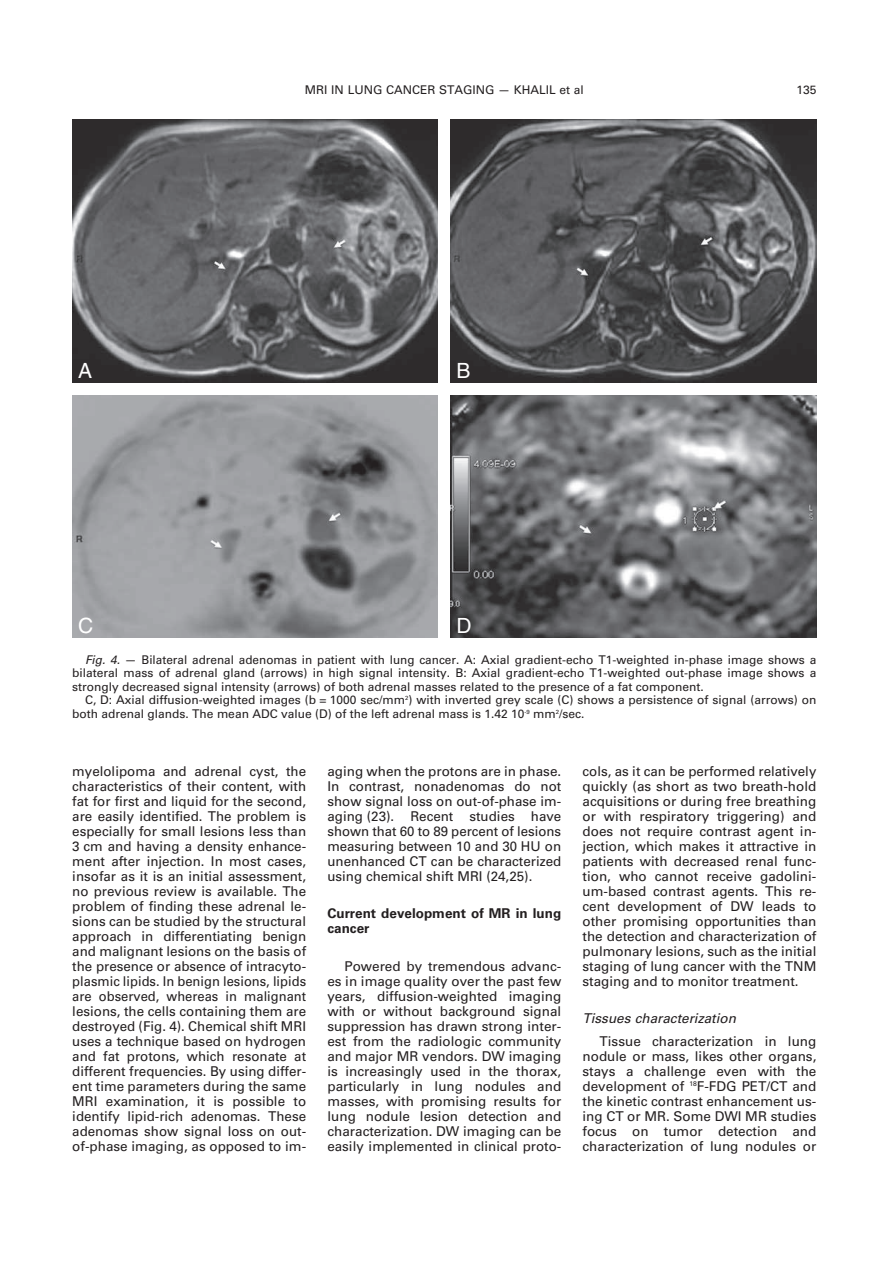
<style>
.page{position:relative;width:893px;height:1263px;background:#fff}
.page>*{position:absolute;margin:0;border:0;box-sizing:border-box;transform-origin:0 0}
.t1{font:21px "Helvetica LT Std";color:#fff}
.t2{font:13.5px/15px "Univers";color:#231f20;text-align:justify}
.t3{font:700 13.5px/15px "Univers";color:#231f20}
.t4{font:italic 13.5px "Univers";color:#231f20}
.t5{font:12px/13.5px "Univers";color:#231f20;text-align:justify}
.t6{font:12px "Univers";color:#231f20}
.s1{font-style:inherit}
.s2{font-style:italic}
</style>
<div class="page">
<img style="left:72px;top:119px;width:366px;height:264px">
<img style="left:451px;top:119px;width:365px;height:264px">
<img style="left:72px;top:395px;width:366px;height:243px">
<img style="left:451px;top:395px;width:365px;height:243px">
<p class="t6" style="left:305px;top:83px;width:280px">MRI IN LUNG CANCER STAGING — KHALIL <span class="s1">et al</span></p>
<p class="t5" style="left:796px;top:83px;width:22px">135</p>
<h1 class="t1" style="left:78px;top:358px;width:16px">A</h1>
<h1 class="t1" style="left:456px;top:358px;width:16px">B</h1>
<h1 class="t1" style="left:78px;top:613px;width:17px">C</h1>
<h1 class="t1" style="left:456px;top:613px;width:17px">D</h1>
<p class="t5" style="left:72px;top:653px;width:746px;text-indent:13px"><span class="s2">Fig. 4.</span> — Bilateral adrenal adenomas in patient with lung cancer. A: Axial gradient-echo T1-weighted in-phase image shows a bilateral mass of adrenal gland (arrows) in high signal intensity. B: Axial gradient-echo T1-weighted out-phase image shows a strongly decreased signal intensity (arrows) of both adrenal masses related to the presence of a fat component.</p>
<p class="t5" style="left:72px;top:693px;width:746px;text-indent:13px">C, D: Axial diffusion-weighted images (b = 1000 sec/mm<sup>2</sup>) with inverted grey scale (C) shows a persistence of signal (arrows) on both adrenal glands. The mean ADC value (D) of the left adrenal mass is 1.42 10<sup>-9</sup> mm<sup>2</sup>/sec.</p>
<p class="t2" style="left:72px;top:763px;width:235px">myelolipoma and adrenal cyst, the characteristics of their content, with fat for first and liquid for the second, are easily identified. The problem is especially for small lesions less than 3 cm and having a density enhance&shy;ment after injection. In most cases, insofar as it is an initial assessment, no previous review is available. The problem of finding these adrenal le&shy;sions can be studied by the structural approach in differentiating benign and malignant lesions on the basis of the presence or absence of intracyto&shy;plasmic lipids. In benign lesions, lipids are observed, whereas in malignant lesions, the cells containing them are destroyed (Fig. 4). Chemical shift MRI uses a technique based on hydrogen and fat protons, which resonate at different frequencies. By using differ&shy;ent time parameters during the same MRI examination, it is possible to identify lipid-rich adenomas. These adenomas show signal loss on out&shy;of-phase imaging, as opposed to im-</p>
<p class="t2" style="left:327px;top:763px;width:235px">aging when the protons are in phase.<br>In contrast, nonadenomas do not show signal loss on out-of-phase im&shy;aging (23). Recent studies have shown that 60 to 89 percent of lesions measuring between 10 and 30 HU on unenhanced CT can be characterized using chemical shift MRI (24,25).</p>
<p class="t3" style="left:327px;top:906px;width:235px">Current development of MR in lung cancer</p>
<p class="t2" style="left:327px;top:958px;width:235px;text-indent:17px">Powered by tremendous advanc&shy;es in image quality over the past few years, diffusion-weighted imaging with or without background signal suppression has drawn strong inter&shy;est from the radiologic community and major MR vendors. DW imaging is increasingly used in the thorax, particularly in lung nodules and masses, with promising results for lung nodule lesion detection and characterization. DW imaging can be easily implemented in clinical proto-</p>
<p class="t2" style="left:583px;top:763px;width:235px">cols, as it can be performed relatively quickly (as short as two breath-hold acquisitions or during free breathing or with respiratory triggering) and does not require contrast agent in&shy;jection, which makes it attractive in patients with decreased renal func&shy;tion, who cannot receive gadolini&shy;um-based contrast agents. This re&shy;cent development of DW leads to other promising opportunities than the detection and characterization of pulmonary lesions, such as the initial staging of lung cancer with the TNM staging and to monitor treatment.</p>
<p class="t4" style="left:583px;top:1010px;width:155px">Tissues characterization</p>
<p class="t2" style="left:583px;top:1033px;width:235px;text-indent:17px">Tissue characterization in lung nodule or mass, likes other organs, stays a challenge even with the development of <sup>18</sup>F-FDG PET/CT and the kinetic contrast enhancement us&shy;ing CT or MR. Some DWI MR studies focus on tumor detection and characterization of lung nodules or</p>
</div>
